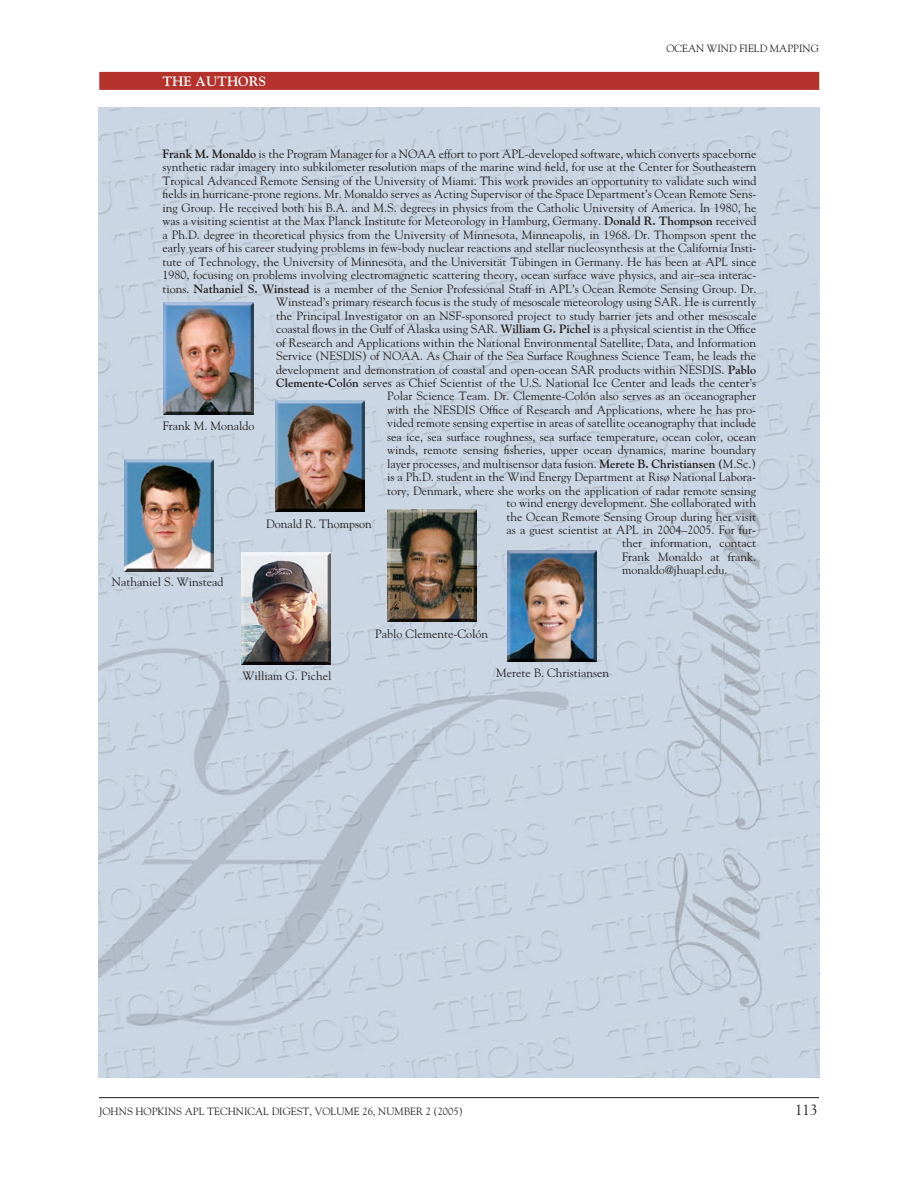
<style>
.page{position:relative;width:918px;height:1188px;background:#fff}
.page>*{position:absolute;margin:0;border:0;box-sizing:border-box;transform-origin:0 0}
.t1{font:15px "Hopkins Goudy";color:#231f20}
.t2{font:700 13.5px "Hopkins Goudy";color:#fff}
.t3{font:12px/13.4px "Hopkins Goudy";color:#231f20}
.t4{font:700 12px "Hopkins Goudy";color:#231f20}
.t5{font:10.5px "Hopkins Goudy";color:#231f20}
.s1{font-weight:700}
.s2{font-weight:400}
</style>
<div class="page">
<hr style="left:99px;top:1097px;width:720px;height:1px;background:#231f20">
<img style="left:99px;top:108px;width:721px;height:969px">
<img style="left:164px;top:303px;width:89px;height:111px">
<img style="left:242px;top:553px;width:89px;height:111px">
<img style="left:387px;top:510px;width:89px;height:111px">
<img style="left:507px;top:550px;width:89px;height:112px">
<div style="left:99px;top:72px;width:720px;height:18px;background:#b4322c"></div>
<img style="left:276px;top:400px;width:89px;height:112px">
<img style="left:124px;top:460px;width:89px;height:111px">
<p class="t2" style="left:163px;top:73px;width:105px">THE AUTHORS</p>
<p class="t5" style="left:666px;top:42px;width:9px">OCE</p>
<p class="t5" style="left:688px;top:42px;width:107px">AN WIN D FIELD MAPPING</p>
<p class="t3" style="left:162px;top:147px;width:595px"><span class="s1">Frank M. Monaldo</span> is the Program M anager for a NOAA effort to port APL-developed software, which converts spaceborne</p>
<p class="t3" style="left:162px;top:160px;width:596px">synthetic radar imagery into subkilometer resolution maps of the marine wind field, for use at the Center for Southeastern</p>
<p class="t3" style="left:162px;top:174px;width:596px">Tropical Advanced Remote Sensing of the University of M iami. This work provides an opportunity to validate such wind</p>
<p class="t3" style="left:163px;top:187px;width:595px">fields in hurricane-prone regions. Mr. Monaldo serves as Acting Supervisor of the Space Department’s Ocean Remote Sens-</p>
<p class="t3" style="left:162px;top:201px;width:596px">ing Group. He received both his B.A. and M .S. degrees in physics from the Catholic University of America. In 1980, he</p>
<p class="t3" style="left:163px;top:214px;width:595px">was a visiting scientist at the Max Planck Institute for Meteorology in Hamburg, Germany. <span class="s1">Donald R. Thompson</span> received</p>
<p class="t3" style="left:162px;top:228px;width:595px">a Ph.D. degree in theoretical physics from the University of M innesota, M inneapolis, in 1968. Dr. Thompson spent the</p>
<p class="t3" style="left:162px;top:241px;width:596px">early years of his career studying problems in few-body nuclear reactions and stellar nucleosynthesis at the California Insti-</p>
<p class="t3" style="left:162px;top:255px;width:595px">tute of Technology, the University of M innesota, and the Universität Tübingen in Germany. He has been at APL since</p>
<p class="t3" style="left:162px;top:268px;width:596px">1980, focusing on problems involving electromagnetic scattering theory, ocean surface wave physics, and air-–sea interac-</p>
<p class="t3" style="left:162px;top:282px;width:596px">tions. <span class="s1">Nathaniel S. Winstead</span> is a member of the Senior Professional Staff in APL’s Ocean Remote Sensing Group. Dr.</p>
<p class="t3" style="left:276px;top:295px;width:482px">Winstead’s primary research focus is the study of mesoscale meteorology using SAR. He is currently</p>
<p class="t3" style="left:276px;top:309px;width:482px">the Principal Investigator on an NSF-sponsored project to study barrier jets and other mesoscale</p>
<p class="t3" style="left:276px;top:322px;width:481px">coastal flows in the Gulf of Alaska using SAR. <span class="s1">William G. Pichel</span> is a physical scientist in the Office</p>
<p class="t3" style="left:276px;top:336px;width:482px">of Research and Applications within the N ational Environmental S atellite, Data, and Information</p>
<p class="t3" style="left:276px;top:349px;width:53px">Service (NES</p>
<p class="t3" style="left:276px;top:349px;width:481px;text-indent:67px">DIS ) of NOAA. As Chair of the Sea Surface Roughness Science Team, he leads the development and demonstration of coastal and open-ocean SAR products within NES</p>
<p class="t4" style="left:702px;top:363px;width:55px"><span class="s2">DIS .</span> Pablo</p>
<p class="t3" style="left:276px;top:376px;width:482px"><span class="s1">Clemente-Colón</span> serves as Chief Scientist of the U .S. N ational Ice Center and leads the center’s</p>
<p class="t3" style="left:387px;top:389px;width:370px">Polar Science Team. Dr. Clemente-Colón also serves as an oceanographer</p>
<p class="t3" style="left:387px;top:403px;width:50px">with the NES</p>
<p class="t3" style="left:456px;top:403px;width:16px">DISO</p>
<p class="t3" style="left:387px;top:403px;width:371px;text-align:right">ffice of Research and Applications, where he has pro-<br>vided remote sensing expertise in areas of satellite oceanography that include sea ice, sea surface roughness, sea surface temperature, ocean color, ocean winds, remote sensing fisheries, upper ocean dynamics, marine boundary layer processes, and multisensor data fusion. <span class="s1">Merete B. Christiansen (</span>M.Sc.) is a Ph.D. student in the Wind Energy Department at Risø N ational Labora&shy;tory, Denmark, where she works on the application of radar remote sensing to wind energy development. She collaborated with<br>the Ocean Remote Sensing Group during her visit<br>as a guest scientist at APL in 2004–2005. For fur-</p>
<p class="t3" style="left:163px;top:419px;width:93px">Frank M . Monaldo</p>
<p class="t3" style="left:266px;top:517px;width:107px">Donald R. Thompson</p>
<p class="t3" style="left:622px;top:536px;width:136px;text-align:justify">ther information, contact Frank Monaldo at frank. monaldo@jhuapl.edu.</p>
<p class="t3" style="left:112px;top:575px;width:113px">Nathaniel S . Winstead</p>
<p class="t3" style="left:375px;top:627px;width:114px">Pablo Clemente-Colón</p>
<p class="t3" style="left:242px;top:669px;width:91px">William G . Pichel</p>
<p class="t3" style="left:496px;top:667px;width:114px">Merete B . Christiansen</p>
<p class="t5" style="left:99px;top:1105px;width:365px">Johns Hopkins APL Technical Digest, Volume 26, Number 2 (2005)</p>
<p class="t1" style="left:795px;top:1101px;width:24px">113</p>
</div>
